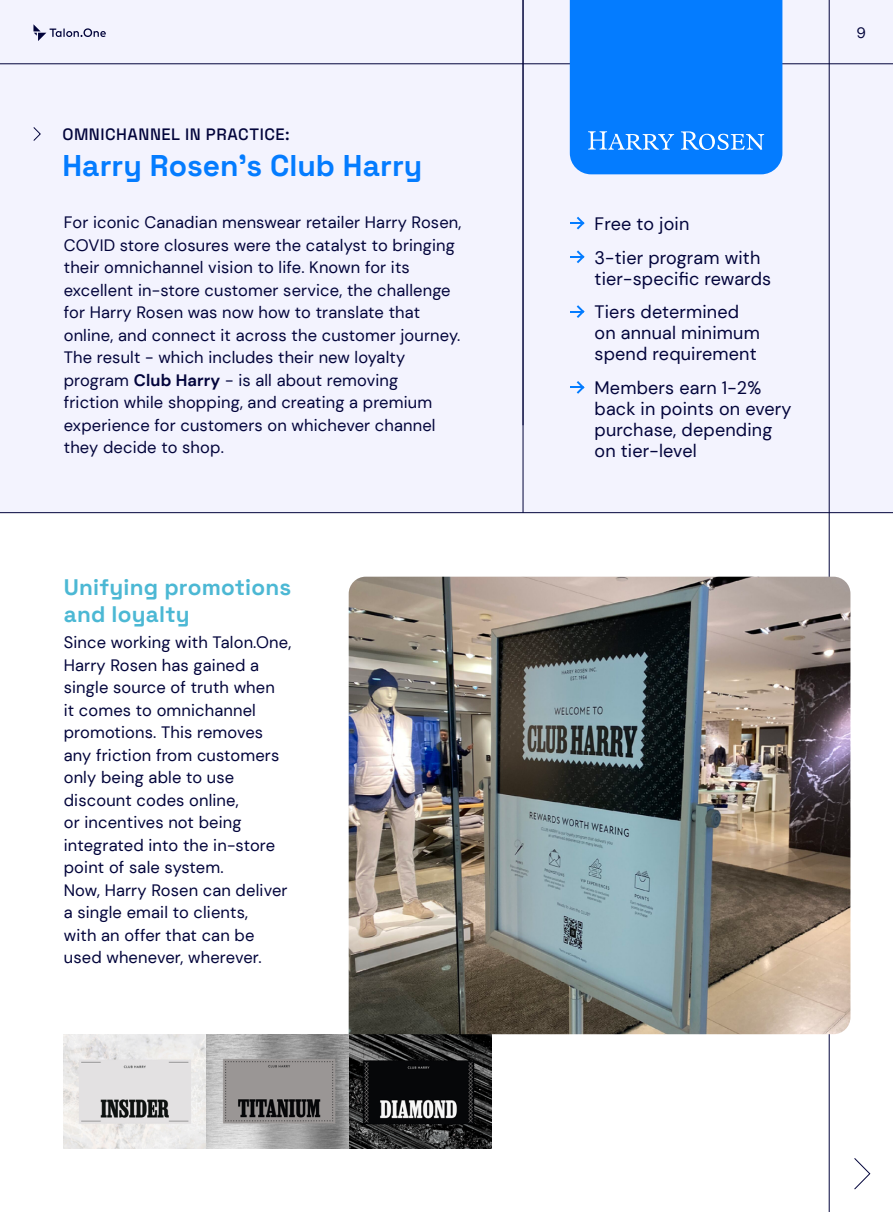
<style>
.page{position:relative;width:893px;height:1212px;background:#fff}
.page>*{position:absolute;margin:0;border:0;box-sizing:border-box;transform-origin:0 0}
.Page_Title{font:700 30px "Space Grotesk";color:#047cff}
.t1{font:700 22.5px/27px "Space Grotesk";letter-spacing:.01em;color:#4cb8d4}
.t2{font:18px/21px "DM Sans";letter-spacing:.01em;color:#02043b}
.t3{font:16.5px/22.5px "DM Sans";letter-spacing:.01em;color:#02043b}
.Page_Title-2{font:500 16.5px "Space Grotesk";letter-spacing:.03em;color:#02043b}
.t4{font:15px "DM Sans";color:#02043b}
.s1{font-weight:700}
</style>
<div class="page">
<hr style="left:829px;top:0;width:1px;height:1212px;background:#02043b">
<div style="left:0;top:0;width:893px;height:512px;background:#f3f3fe"></div>
<svg style="left:570px;top:217px;width:14px;height:12px"></svg>
<svg style="left:570px;top:250px;width:14px;height:13px"></svg>
<svg style="left:570px;top:305px;width:14px;height:13px"></svg>
<svg style="left:570px;top:381px;width:14px;height:13px"></svg>
<svg style="left:33px;top:127px;width:8px;height:14px"></svg>
<hr style="left:523px;top:0;width:1px;height:513px;background:#02043b">
<hr style="left:0;top:512px;width:893px;height:1px;background:#02043b">
<svg style="left:854px;top:1158px;width:17px;height:32px"></svg>
<div style="left:570px;top:0;width:212px;height:174px;background:#047cff"></div>
<img style="left:64px;top:1034px;width:427px;height:114px">
<img style="left:349px;top:577px;width:501px;height:457px">
<svg style="left:33px;top:24px;width:73px;height:17px"></svg>
<p class="Page_Title-2" style="left:63px;top:122px;width:229px">OMNICHANNEL IN PRACTICE:</p>
<p class="Page_Title" style="left:63px;top:143px;width:361px">Harry Rosen’s Club Harry</p>
<p class="t3" style="left:64px;top:211px;width:399px">For iconic Canadian menswear retailer Harry Rosen, COVID store closures were the catalyst to bringing their omnichannel vision to life. Known for its excellent in-store customer service, the challenge for Harry Rosen was now how to translate that online, and connect it across the customer journey.<br>The result - which includes their new loyalty program <span class="s1">Club Harry</span> - is all about removing<br>friction while shopping, and creating a premium experience for customers on whichever channel they decide to shop.</p>
<p class="t2" style="left:594px;top:213px;width:96px">Free to join</p>
<p class="t2" style="left:594px;top:247px;width:178px">3-tier program with tier-specific rewards</p>
<p class="t2" style="left:594px;top:302px;width:167px">Tiers determined on annual minimum spend requirement</p>
<p class="t2" style="left:594px;top:377px;width:199px">Members earn 1-2% back in points on every purchase, depending on tier-level</p>
<p class="t1" style="left:64px;top:572px;width:229px">Unifying promotions and loyalty</p>
<p class="t3" style="left:64px;top:631px;width:229px">Since working with Talon.One,<br>Harry Rosen has gained a single source of truth when<br>it comes to omnichannel promotions. This removes any friction from customers only being able to use discount codes online,<br>or incentives not being integrated into the in‑store point of sale system.<br>Now, Harry Rosen can deliver a single email to clients,<br>with an offer that can be used whenever, wherever.</p>
<p class="t4" style="left:856px;top:24px;width:11px">9</p>
</div>
